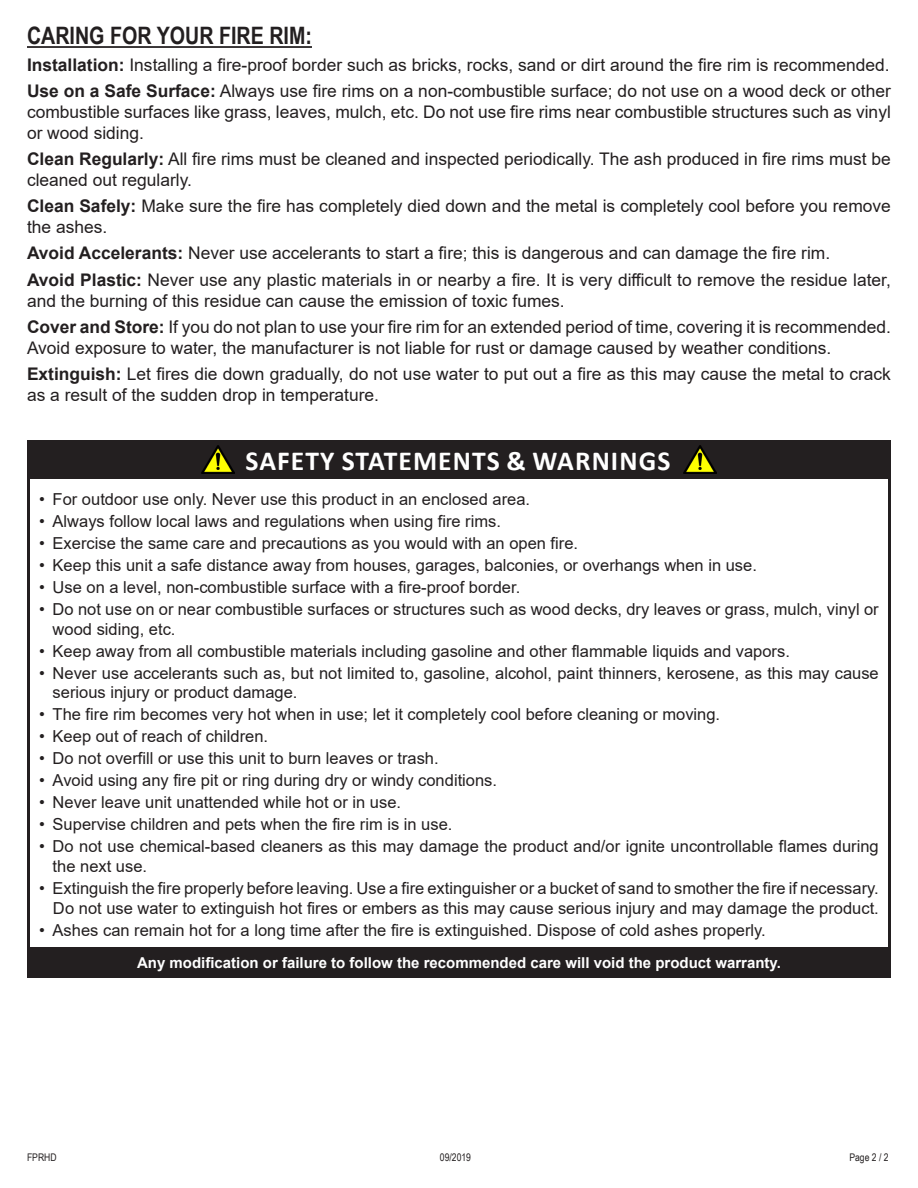
<style>
.page{position:relative;width:918px;height:1188px;background:#fff}
.page>*{position:absolute;margin:0;border:0;box-sizing:border-box;transform-origin:0 0}
.t1{font:700 27.6px "Calibri";letter-spacing:.04em;color:#fff}
.t2{font:700 24px "Arial Narrow";color:#231f20}
.t3{font:17.4px/20.9px "Arial";color:#231f20}
.t4{font:16.5px/19.8px "Arial";color:#231f20}
.t5{font:700 15px "Arial";color:#fff}
.t6{font:10.5px "Arial Narrow";color:#231f20}
.s1{font-weight:700}
</style>
<div class="page">
<div style="left:27px;top:947px;width:864px;height:31px;background:#231f20"></div>
<div style="left:27px;top:441px;width:864px;height:38px;background:#231f20"></div>
<img style="left:202px;top:446px;width:32px;height:28px">
<img style="left:684px;top:446px;width:32px;height:28px">
<hr style="left:27px;top:46px;width:285px;height:2px;background:#231f20">
<p class="t2" style="left:27px;top:18px;width:287px">CARING FOR YOUR FIRE RIM:</p>
<p class="t3" style="left:27px;top:54px;width:864px"><span class="s1">Installation:</span> Installing a fire-proof border such as bricks, rocks, sand or dirt around the fire rim is recommended.</p>
<p class="t3" style="left:27px;top:80px;width:865px;text-align:justify"><span class="s1">Use on a Safe Surface:</span> Always use fire rims on a non-combustible surface; do not use on a wood deck or other combustible surfaces like grass, leaves, mulch, etc. Do not use fire rims near combustible structures such as vinyl or wood siding.</p>
<p class="t3" style="left:27px;top:148px;width:865px"><span class="s1">Clean Regularly:</span> All fire rims must be cleaned and inspected periodically. The ash produced in fire rims must be cleaned out regularly.</p>
<p class="t3" style="left:27px;top:196px;width:865px"><span class="s1">Clean Safely:</span> Make sure the fire has completely died down and the metal is completely cool before you remove the ashes.</p>
<p class="t3" style="left:27px;top:243px;width:805px"><span class="s1">Avoid Accelerants:</span> Never use accelerants to start a fire; this is dangerous and can damage the fire rim.</p>
<p class="t3" style="left:27px;top:269px;width:865px"><span class="s1">Avoid Plastic:</span> Never use any plastic materials in or nearby a fire. It is very difficult to remove the residue later, and the burning of this residue can cause the emission of toxic fumes.</p>
<p class="t3" style="left:27px;top:316px;width:865px"><span class="s1">Cover and Store:</span> If you do not plan to use your fire rim for an extended period of time, covering it is recommended.<br>Avoid exposure to water, the manufacturer is not liable for rust or damage caused by weather conditions.</p>
<p class="t3" style="left:27px;top:363px;width:865px"><span class="s1">Extinguish:</span> Let fires die down gradually, do not use water to put out a fire as this may cause the metal to crack as a result of the sudden drop in temperature.</p>
<p class="t1" style="left:246px;top:441px;width:426px">SAFETY STATEMENTS &amp; WARNINGS</p>
<p class="t4" style="left:39px;top:489px;width:493px">• For outdoor use only. Never use this product in an enclosed area.</p>
<p class="t4" style="left:39px;top:511px;width:463px">• Always follow local laws and regulations when using fire rims.</p>
<p class="t4" style="left:39px;top:533px;width:540px">• Exercise the same care and precautions as you would with an open fire.</p>
<p class="t4" style="left:39px;top:555px;width:719px">• Keep this unit a safe distance away from houses, garages, balconies, or overhangs when in use.</p>
<p class="t4" style="left:39px;top:577px;width:483px">• Use on a level, non-combustible surface with a fire-proof border.</p>
<p class="t4" style="left:53px;top:599px;width:828px;text-indent:-13px">• Do not use on or near combustible surfaces or structures such as wood decks, dry leaves or grass, mulch, vinyl or wood siding, etc.</p>
<p class="t4" style="left:39px;top:641px;width:752px">• Keep away from all combustible materials including gasoline and other flammable liquids and vapors.</p>
<p class="t4" style="left:53px;top:663px;width:828px;text-indent:-13px">• Never use accelerants such as, but not limited to, gasoline, alcohol, paint thinners, kerosene, as this may cause serious injury or product damage.</p>
<p class="t4" style="left:39px;top:705px;width:683px">• The fire rim becomes very hot when in use; let it completely cool before cleaning or moving.</p>
<p class="t4" style="left:39px;top:726px;width:231px">• Keep out of reach of children.</p>
<p class="t4" style="left:39px;top:748px;width:401px">• Do not overfill or use this unit to burn leaves or trash.</p>
<p class="t4" style="left:39px;top:770px;width:459px">• Avoid using any fire pit or ring during dry or windy conditions.</p>
<p class="t4" style="left:39px;top:792px;width:364px">• Never leave unit unattended while hot or in use.</p>
<p class="t4" style="left:39px;top:814px;width:415px">• Supervise children and pets when the fire rim is in use.</p>
<p class="t4" style="left:53px;top:836px;width:828px;text-indent:-13px">• Do not use chemical-based cleaners as this may damage the product and/or ignite uncontrollable flames during the next use.</p>
<p class="t4" style="left:39px;top:878px;width:841px;text-align:right">• Extinguish the fire properly before leaving. Use a fire extinguisher or a bucket of sand to smother the fire if necessary.<br>Do not use water to extinguish hot fires or embers as this may cause serious injury and may damage the product.</p>
<p class="t4" style="left:39px;top:920px;width:728px">• Ashes can remain hot for a long time after the fire is extinguished. Dispose of cold ashes properly.</p>
<p class="t5" style="left:137px;top:952px;width:645px">Any modification or failure to follow the recommended care will void the product warranty.</p>
<p class="t6" style="left:27px;top:1150px;width:31px">FPRHD</p>
<p class="t6" style="left:440px;top:1150px;width:33px">09/2019</p>
<p class="t6" style="left:849px;top:1150px;width:41px">Page 2 / 2</p>
</div>
